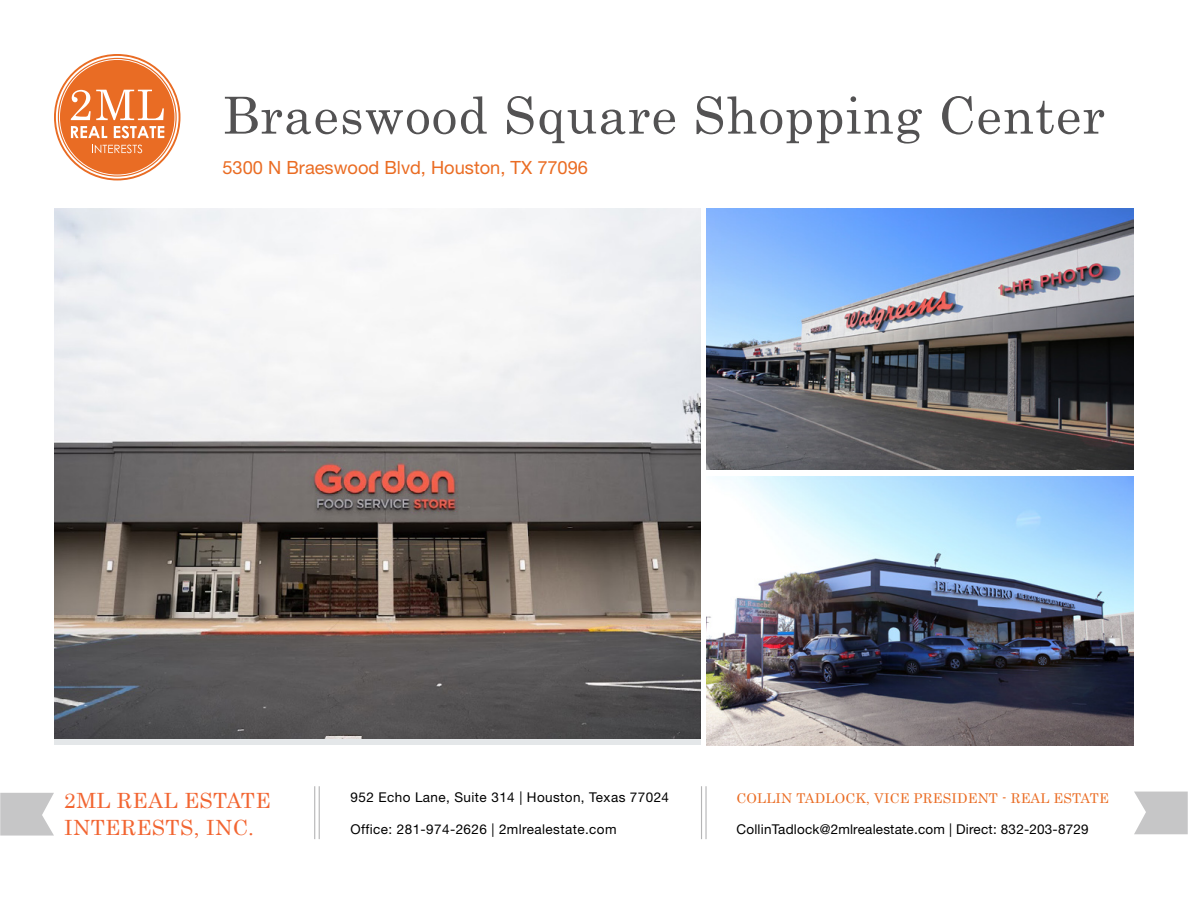
<style>
.page{position:relative;width:1188px;height:918px;background:#fff}
.page>*{position:absolute;margin:0;border:0;box-sizing:border-box;transform-origin:0 0}
.t1{font:51px "Century";letter-spacing:.02em;color:#535253}
.t2{font:21px/27px "Century";letter-spacing:.02em;color:#f26531}
.t3{font:18.3px "Helvetica Neue LT Std";color:#ea6c23}
.t4{font:13.5px "Helvetica Neue LT Std";letter-spacing:.03em;color:#000}
.t5{font:13.5px "Century";letter-spacing:.015em;color:#ea6c23}
</style>
<div class="page">
<svg style="left:55px;top:55px;width:125px;height:125px"></svg>
<svg style="left:0;top:793px;width:54px;height:43px"></svg>
<svg style="left:1134px;top:792px;width:54px;height:42px"></svg>
<hr style="left:705px;top:786px;width:2px;height:53px;background:#b5b5b6">
<hr style="left:701px;top:786px;width:1px;height:53px;background:#b5b5b6">
<hr style="left:319px;top:786px;width:1px;height:53px;background:#b5b5b6">
<hr style="left:314px;top:786px;width:1px;height:53px;background:#b5b5b6">
<img style="left:54px;top:208px;width:647px;height:530px">
<img style="left:707px;top:208px;width:427px;height:262px">
<img style="left:707px;top:477px;width:427px;height:268px">
<h1 class="t1" style="left:222px;top:72px;width:884px">Braeswood Square Shopping Center</h1>
<h3 class="t3" style="left:222px;top:156px;width:367px">5300 N Braeswood Blvd, Houston, TX 77096</h3>
<h2 class="t2" style="left:64px;top:785px;width:208px">2ML REAL ESTATE<br>INTERESTS, INC.</h2>
<p class="t4" style="left:351px;top:790px;width:320px">952 Echo Lane, Suite 314 | Houston, Texas 77024</p>
<p class="t4" style="left:351px;top:821px;width:267px">Office: 281-974-2626 | 2mlrealestate.com</p>
<p class="t5" style="left:737px;top:787px;width:374px">COLLIN TADLOCK, VICE PRESIDENT - REAL ESTATE</p>
<p class="t4" style="left:737px;top:821px;width:354px">CollinTadlock@2mlrealestate.com | Direct: 832-203-8729</p>
</div>
